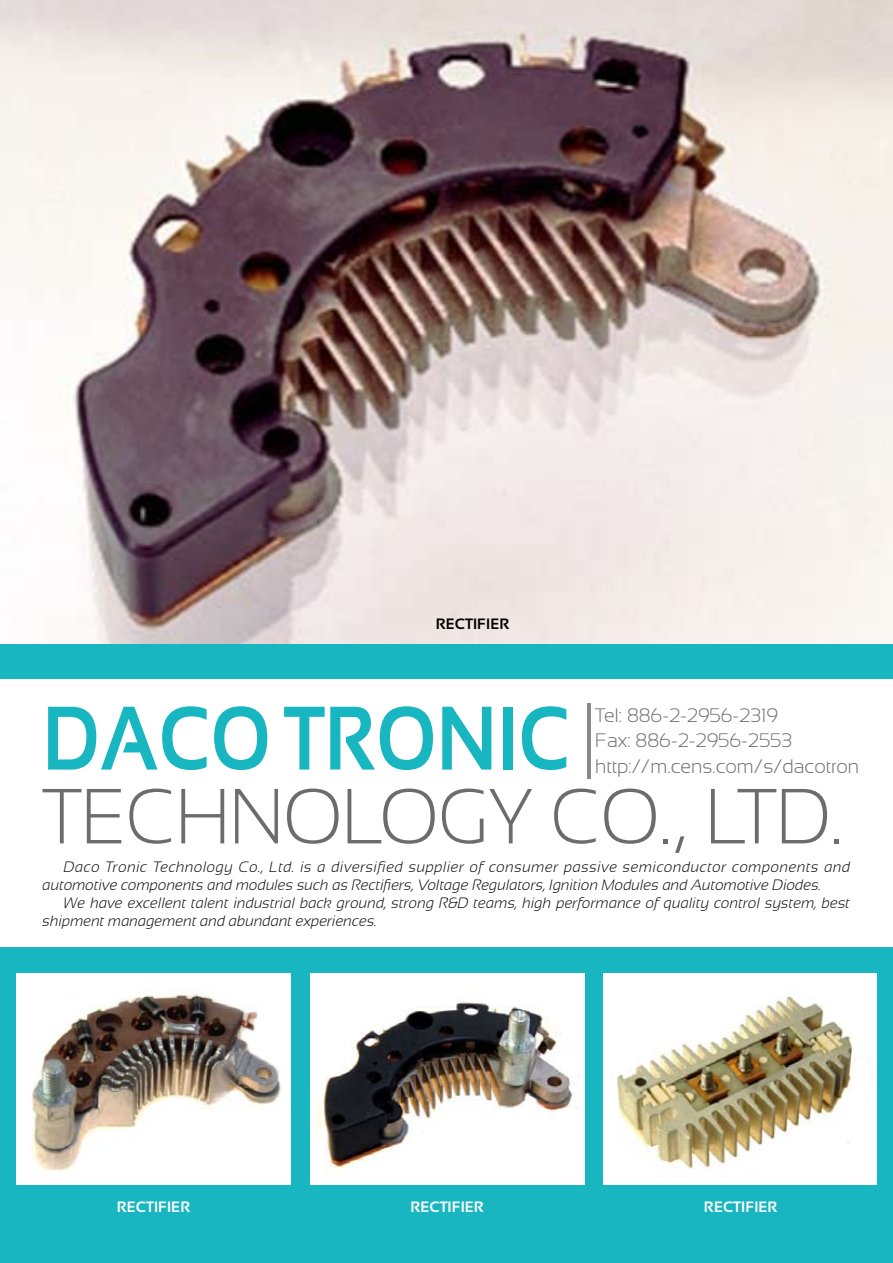
<style>
.page{position:relative;width:893px;height:1263px;background:#fff}
.page>*{position:absolute;margin:0;border:0;box-sizing:border-box;transform-origin:0 0}
.t1{font:700 90px "Sansation";color:#17b6c0;scale:.85 1}
.t2{font:300 78px "Sansation";color:#6d6c6c;scale:.95 1}
.t3{font:300 19.5px/25.5px "Sansation";color:#6d6c6c}
.t4{font:italic 300 15px/18px "Sansation";letter-spacing:.005em;color:#000}
.t5{font:700 15px "Sansation";color:#fff}
.t6{font:700 15px "Sansation";color:#000}
</style>
<div class="page">
<div style="left:0;top:643px;width:893px;height:620px;background:#17b6c0"></div>
<div style="left:0;top:679px;width:893px;height:268px;background:#fff"></div>
<hr style="left:587px;top:703px;width:3px;height:76px;background:#86888a">
<img style="left:0;top:0;width:893px;height:643px">
<img style="left:17px;top:973px;width:274px;height:212px">
<img style="left:310px;top:973px;width:274px;height:212px">
<img style="left:604px;top:973px;width:272px;height:212px">
<p class="t6" style="left:436px;top:616px;width:75px">RECTIFIER</p>
<h1 class="t1" style="left:43px;top:688px;width:622px">DACO TRONIC</h1>
<h2 class="t2" style="left:43px;top:773px;width:844px">TECHNOLOGY CO., LTD.</h2>
<h3 class="t3" style="left:595px;top:702px;width:265px">Tel: 886-2-2956-2319<br>Fax: 886-2-2956-2553 http://m.cens.com/s/dacotron</h3>
<p class="t4" style="left:43px;top:858px;width:809px;text-indent:21px">Daco Tronic Technology Co., Ltd. is a diversified supplier of consumer passive semiconductor components and automotive components and modules such as Rectifiers, Voltage Regulators, Ignition Modules and Automotive Diodes.</p>
<p class="t4" style="left:43px;top:894px;width:809px;text-indent:21px">We have excellent talent industrial back ground, strong R&amp;D teams, high performance of quality control system, best shipment management and abundant experiences.</p>
<p class="t5" style="left:117px;top:1199px;width:75px">RECTIFIER</p>
<p class="t5" style="left:410px;top:1199px;width:75px">RECTIFIER</p>
<p class="t5" style="left:704px;top:1199px;width:75px">RECTIFIER</p>
</div>
